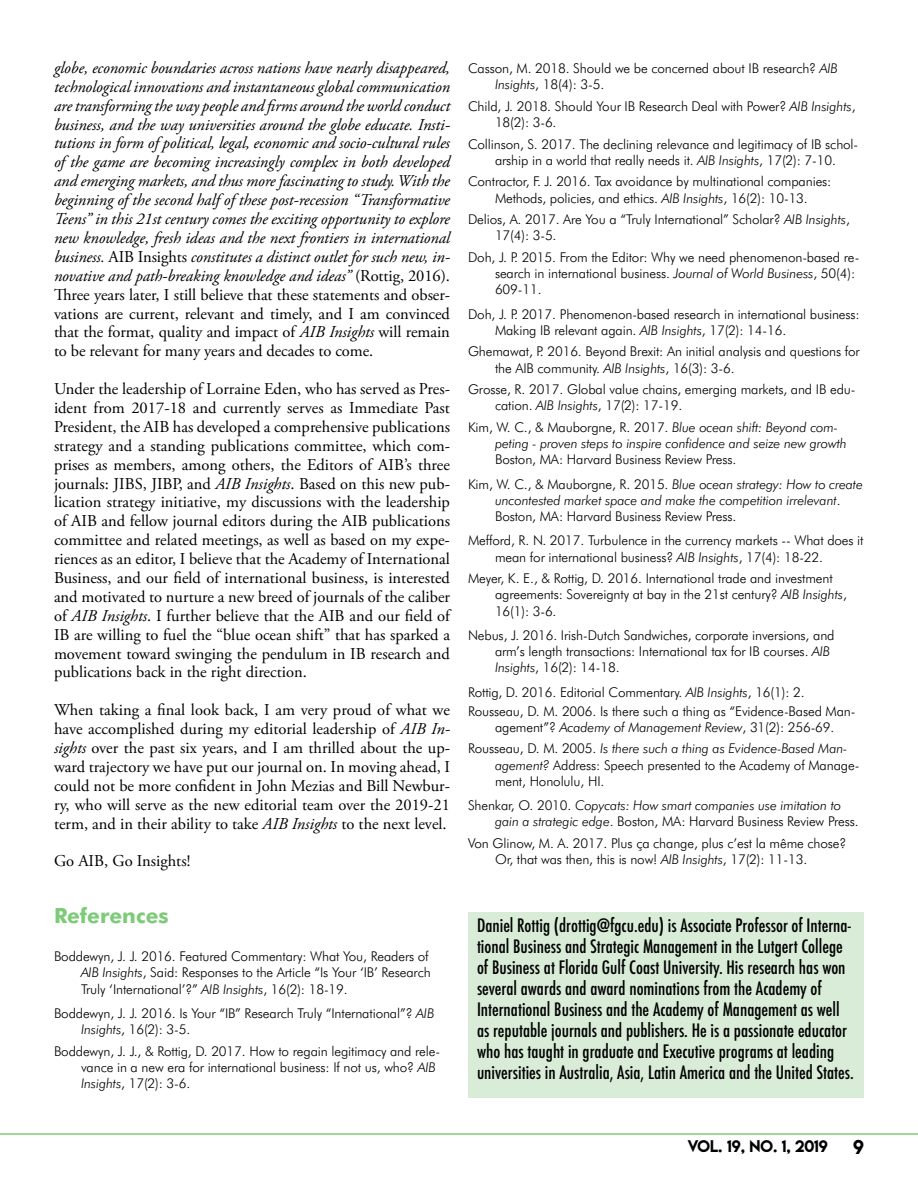
<style>
.page{position:relative;width:918px;height:1188px;background:#fff}
.page>*{position:absolute;margin:0;border:0;box-sizing:border-box;transform-origin:0 0}
.t1{font:700 21px "Futura BT";color:#7dcb78}
.t2{font:500 condensed 18px/21px "Futura";color:#000}
.t3{font:18px "Lemon Milk";color:#000}
.t4{font:16.5px/18.9px "Adobe Garamond Pro";color:#000;text-align:justify}
.t5{font:italic 16.5px/18.9px "Adobe Garamond Pro";letter-spacing:-.005em;color:#000;text-align:justify}
.t6{font:15px "Lemon Milk";color:#000}
.t7{font:300 13.5px/16.2px "Futura BT";letter-spacing:-.01em;color:#000}
.t8{font:italic 300 13.5px/16.2px "Futura BT";letter-spacing:-.01em;color:#000}
.s1{font-style:normal}
.s2{font-style:italic}
</style>
<div class="page">
<hr style="left:0;top:1133px;width:918px;height:2px;background:#7dcb78">
<div style="left:468px;top:913px;width:396px;height:185px;background:#d8ecd7"></div>
<p class="t5" style="left:54px;top:59px;width:398px">globe, economic boundaries across nations have nearly disappeared, technological innovations and instantaneous global communication are transforming the way people and firms around the world conduct business, and the way universities around the globe educate. Insti&shy;tutions in form of political, legal, economic and socio-cultural rules of the game are becoming increasingly complex in both developed and emerging markets, and thus more fascinating to study. With the beginning of the second half of these post-recession “Transformative Teens” in this 21st century comes the exciting opportunity to explore new knowledge, fresh ideas and the next frontiers in international business. <span class="s1">AIB Insights</span> constitutes a distinct outlet for such new, in&shy;novative and path-breaking knowledge and ideas” <span class="s1">(Rottig, 2016).<br>Three years later, I still believe that these statements and obser&shy;vations are current, relevant and timely, and I am convinced that the format, quality and impact of</span> AIB Insights <span class="s1">will remain to be relevant for many years and decades to come.</span></p>
<p class="t4" style="left:54px;top:380px;width:398px">Under the leadership of Lorraine Eden, who has served as Pres&shy;ident from 2017-18 and currently serves as Immediate Past President, the AIB has developed a comprehensive publications strategy and a standing publications committee, which com&shy;prises as members, among others, the Editors of AIB’s three journals: JIBS, JIBP, and <span class="s2">AIB Insights</span>. Based on this new pub&shy;lication strategy initiative, my discussions with the leadership of AIB and fellow journal editors during the AIB publications committee and related meetings, as well as based on my expe&shy;riences as an editor, I believe that the Academy of International Business, and our field of international business, is interested and motivated to nurture a new breed of journals of the caliber of <span class="s2">AIB Insights</span>. I further believe that the AIB and our field of IB are willing to fuel the “blue ocean shift” that has sparked a movement toward swinging the pendulum in IB research and publications back in the right direction.</p>
<p class="t4" style="left:54px;top:701px;width:398px">When taking a final look back, I am very proud of what we have accomplished during my editorial leadership of <span class="s2">AIB In&shy;sights</span> over the past six years, and I am thrilled about the up&shy;ward trajectory we have put our journal on. In moving ahead, I could not be more confident in John Mezias and Bill Newbur&shy;ry, who will serve as the new editorial team over the 2019-21 term, and in their ability to take <span class="s2">AIB Insights</span> to the next level.</p>
<p class="t4" style="left:54px;top:852px;width:138px">Go AIB, Go Insights!</p>
<h1 class="t1" style="left:54px;top:903px;width:116px">References</h1>
<p class="t7" style="left:81px;top:948px;width:351px;text-indent:-27px">Boddewyn, J. J. 2016. Featured Commentary: What You, Readers of<br><span class="s2">AIB Insights</span>, Said: Responses to the Article “Is Your ‘IB’ Research<br>Truly ‘International’?” <span class="s2">AIB Insights</span>, 16(2): 18-19.</p>
<p class="t7" style="left:81px;top:1005px;width:355px;text-indent:-27px">Boddewyn, J. J. 2016. Is Your “IB” Research Truly “International”? <span class="s2">AIB<br>Insights</span>, 16(2): 3-5.</p>
<p class="t7" style="left:81px;top:1043px;width:361px;text-indent:-27px">Boddewyn, J. J., &amp; Rottig, D. 2017. How to regain legitimacy and rele&shy;vance in a new era for international business: If not us, who? <span class="s2">AIB<br>Insights</span>, 17(2): 3-6.</p>
<p class="t7" style="left:495px;top:60px;width:344px;text-indent:-27px">Casson, M. 2018. Should we be concerned about IB research? <span class="s2">AIB<br>Insights</span>, 18(4): 3-5.</p>
<p class="t7" style="left:495px;top:98px;width:362px;text-indent:-27px">Child, J. 2018. Should Your IB Research Deal with Power? <span class="s2">AIB Insights</span>,<br>18(2): 3-6.</p>
<p class="t7" style="left:468px;top:135px;width:392px;text-align:center">Collinson, S. 2017. The declining relevance and legitimacy of IB schol&shy;arship in a world that really needs it. <span class="s2">AIB Insights</span>, 17(2): 7-10.</p>
<p class="t7" style="left:468px;top:173px;width:365px;text-align:center">Contractor, F. J. 2016. Tax avoidance by multinational companies:<br>Methods, policies, and ethics. <span class="s2">AIB Insights</span>, 16(2): 10-13.</p>
<p class="t7" style="left:495px;top:211px;width:356px;text-indent:-27px">Delios, A. 2017. Are You a “Truly International” Scholar? <span class="s2">AIB Insights</span>,<br>17(4): 3-5.</p>
<p class="t7" style="left:495px;top:249px;width:366px;text-indent:-27px">Doh, J. P. 2015. From the Editor: Why we need phenomenon-based re&shy;search in international business. <span class="s2">Journal of World Business</span>, 50(4):<br>609-11.</p>
<p class="t7" style="left:495px;top:306px;width:366px;text-indent:-27px">Doh, J. P. 2017. Phenomenon-based research in international business:<br>Making IB relevant again. <span class="s2">AIB Insights</span>, 17(2): 14-16.</p>
<p class="t7" style="left:495px;top:343px;width:366px;text-indent:-27px">Ghemawat, P. 2016. Beyond Brexit: An initial analysis and questions for the AIB community. <span class="s2">AIB Insights</span>, 16(3): 3-6.</p>
<p class="t7" style="left:495px;top:381px;width:362px;text-indent:-27px">Grosse, R. 2017. Global value chains, emerging markets, and IB edu&shy;cation. <span class="s2">AIB Insights</span>, 17(2): 17-19.</p>
<p class="t8" style="left:495px;top:419px;width:353px;text-indent:-27px"><span class="s1">Kim, W. C., &amp; Mauborgne, R. 2017.</span> Blue ocean shift: Beyond com&shy;peting - proven steps to inspire confidence and seize new growth</p>
<p class="t7" style="left:468px;top:447px;width:396px;line-height:24.3px;text-indent:27px">Boston, MA: Harvard Business Review Press.<br>Kim, W. C., &amp; Mauborgne, R. 2015. <span class="s2">Blue ocean strategy: How to create</span></p>
<p class="t8" style="left:495px;top:492px;width:347px">uncontested market space and make the competition irrelevant<span class="s1">.<br>Boston, MA: Harvard Business Review Press.</span></p>
<p class="t7" style="left:495px;top:532px;width:370px;text-indent:-27px">Mefford, R. N. 2017. Turbulence in the currency markets -- What does it mean for international business? <span class="s2">AIB Insights</span>, 17(4): 18-22.</p>
<p class="t7" style="left:495px;top:570px;width:354px;text-indent:-27px">Meyer, K. E., &amp; Rottig, D. 2016. International trade and investment agreements: Sovereignty at bay in the 21st century? <span class="s2">AIB Insights</span>,<br>16(1): 3-6.</p>
<p class="t7" style="left:495px;top:627px;width:341px;text-indent:-27px">Nebus, J. 2016. Irish-Dutch Sandwiches, corporate inversions, and arm’s length transactions: International tax for IB courses. <span class="s2">AIB<br>Insights</span>, 16(2): 14-18.</p>
<p class="t7" style="left:468px;top:682px;width:389px;line-height:18.9px">Rottig, D. 2016. Editorial Commentary. <span class="s2">AIB Insights</span>, 16(1): 2.<br>Rousseau, D. M. 2006. Is there such a thing as “Evidence-Based Man-</p>
<p class="t8" style="left:468px;top:716px;width:381px;line-height:21.6px;text-indent:27px"><span class="s1">agement”?</span> Academy of Management Review<span class="s1">, 31(2): 256-69.<br>Rousseau, D. M. 2005.</span> Is there such a thing as Evidence-Based Man-</p>
<p class="t7" style="left:495px;top:756px;width:366px"><span class="s2">agement?</span> Address: Speech presented to the Academy of Manage&shy;ment, Honolulu, HI.</p>
<p class="t8" style="left:495px;top:797px;width:365px;text-indent:-27px"><span class="s1">Shenkar, O. 2010.</span> Copycats: How smart companies use imitation to gain a strategic edge<span class="s1">. Boston, MA: Harvard Business Review Press.</span></p>
<p class="t7" style="left:495px;top:835px;width:353px;text-indent:-27px">Von Glinow, M. A. 2017. Plus ça change, plus c’est la même chose?<br>Or, that was then, this is now! <span class="s2">AIB Insights</span>, 17(2): 11-13.</p>
<p class="t2" style="left:477px;top:915px;width:378px">Daniel Rottig (drottig@fgcu.edu) is Associate Professor of Interna&shy;tional Business and Strategic Management in the Lutgert College of Business at Florida Gulf Coast University. His research has won several awards and award nominations from the Academy of International Business and the Academy of Management as well as reputable journals and publishers. He is a passionate educator who has taught in graduate and Executive programs at leading universities in Australia, Asia, Latin America and the United States.</p>
<p class="t6" style="left:687px;top:1135px;width:142px">VOL. 19, NO. 1, 2019</p>
<h2 class="t3" style="left:853px;top:1134px;width:12px">9</h2>
</div>
